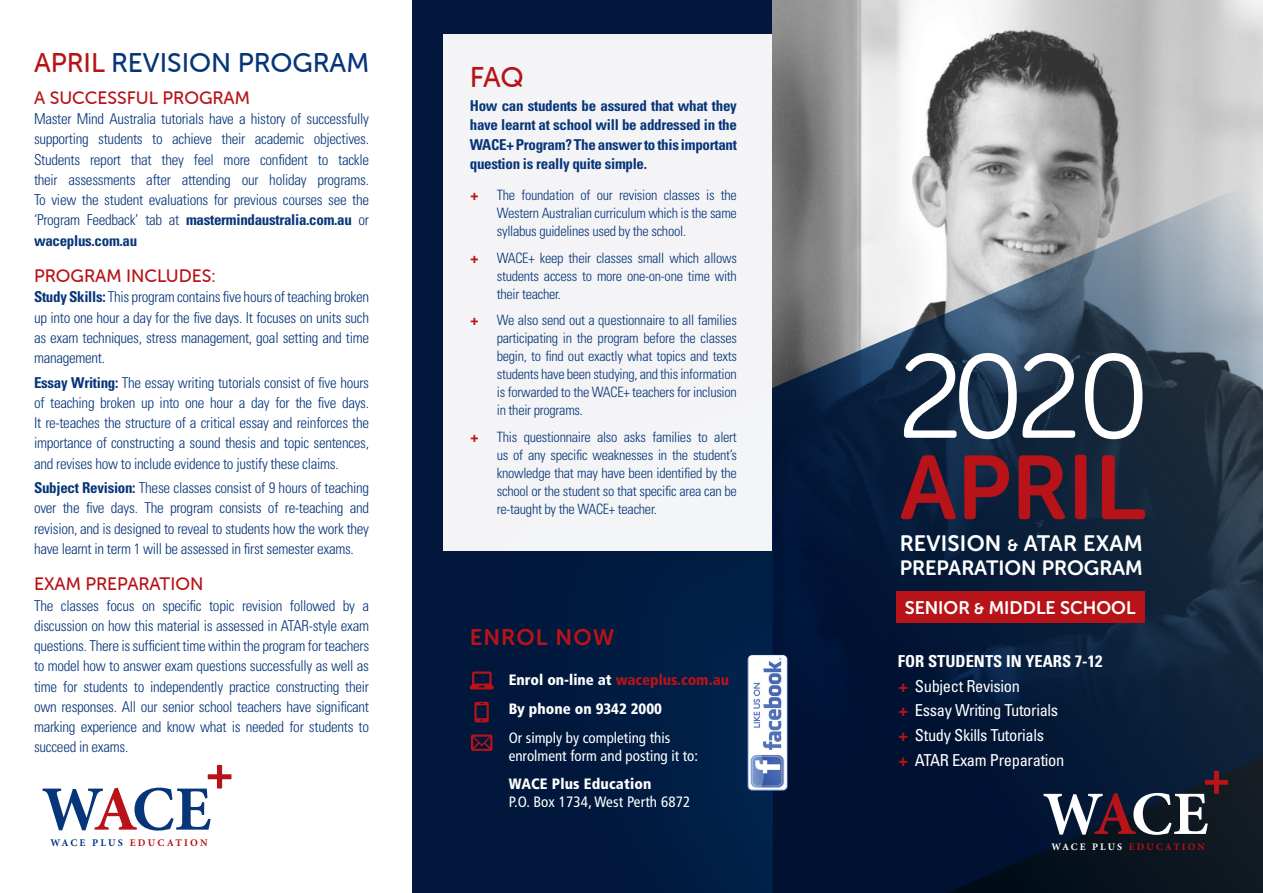
<style>
.page{position:relative;width:1263px;height:893px;background:#fff}
.page>*{position:absolute;margin:0;border:0;box-sizing:border-box;transform-origin:0 0}
.t1{font:118.5px "Museo Sans Rounded 300";color:#fff}
.t2{font:90px "Museo Sans Rounded 700";color:#b71318}
.t3{font:28.5px "Museo Sans Rounded 500";color:#b71318}
.t4{font:27px "Museo Sans Rounded 500";color:#06357a}
.t5{font:22.5px "Museo Sans Rounded 700";letter-spacing:.05em;color:#b71318}
.t6{font:22.2px "Museo Sans Rounded 700";letter-spacing:.01em;color:#fff}
.t7{font:20.55px "Museo Sans Rounded 700";color:#fff}
.t8{font:18.15px "Museo Sans Rounded 700";color:#fff}
.t9{font:18px "Museo Sans Rounded 500";color:#b71318}
.t10{font:condensed 16.5px/24.8px "Univers";letter-spacing:-.02em;color:#fff}
.t11{font:300 condensed 15px/20.2px "Univers";letter-spacing:-.02em;color:#06357a;text-align:justify}
.t12{font:700 condensed 15px/19.5px "Univers";letter-spacing:-.02em;color:#06357a;text-align:justify}
.t13{font:condensed 15px/18px "Frutiger";color:#fff}
.t14{font:900 condensed 15px/28.7px "Frutiger";color:#fff}
.t15{font:300 condensed 14.25px/18px "Univers";letter-spacing:-.02em;color:#06357a;text-align:justify}
.t16{font:700 10.2px "Minion Pro";letter-spacing:.22em;color:#b71318}
.t17{font:700 9.9px "Minion Pro";letter-spacing:.22em;color:#b71318}
.s1{color:#b71318}
.s2{font-weight:700}
.s3{color:#06357a}
.s4{font-weight:900;font-stretch:normal;color:#b71318}
.s5{font-size:90.9px}
.s6{font-size:90.15px}
.s7{font-size:16.2px}
.s8{font-size:15.3px}
.s9{color:#fff}
</style>
<div class="page">
<img style="left:772px;top:0;width:491px;height:105px">
<div style="left:412px;top:0;width:360px;height:893px;background:#01173b"></div>
<svg style="left:772px;top:105px;width:491px;height:788px;background:#3d4c5f"></svg>
<svg style="left:1043px;top:771px;width:185px;height:64px;background:#3c3e4f"></svg>
<div style="left:896px;top:591px;width:248px;height:32px;background:#b71318"></div>
<svg style="left:469px;top:563px;width:303px;height:330px"></svg>
<svg style="left:474px;top:702px;width:15px;height:20px"></svg>
<svg style="left:470px;top:671px;width:24px;height:18px"></svg>
<svg style="left:471px;top:734px;width:21px;height:17px"></svg>
<img style="left:747px;top:655px;width:41px;height:136px">
<div style="left:443px;top:34px;width:329px;height:517px;background:#f4f4f6"></div>
<svg style="left:43px;top:765px;width:188px;height:66px"></svg>
<h3 class="t4" style="left:34px;top:48px;width:337px"><span class="s1">APRIL</span> REVISION PROGRAM</h3>
<p class="t9" style="left:34px;top:88px;width:218px">A SUCCESSFUL PROGRAM</p>
<p class="t11" style="left:34px;top:109px;width:337px">Master Mind Australia tutorials have a history of successfully supporting students to achieve their academic objectives.<br>Students report that they feel more confident to tackle their assessments after attending our holiday programs.<br>To view the student evaluations for previous courses see the ‘Program Feedback’ tab at <span class="s2">mastermindaustralia.com.au</span> or <span class="s2">waceplus.com.au</span></p>
<p class="t9" style="left:34px;top:266px;width:183px">PROGRAM INCLUDES:</p>
<p class="t11" style="left:34px;top:287px;width:337px"><span class="s2">Study Skills:</span> This program contains five hours of teaching broken up into one hour a day for the five days. It focuses on units such as exam techniques, stress management, goal setting and time management.</p>
<p class="t11" style="left:34px;top:372px;width:337px"><span class="s2">Essay Writing:</span> The essay writing tutorials consist of five hours of teaching broken up into one hour a day for the five days.<br>It re-teaches the structure of a critical essay and reinforces the importance of constructing a sound thesis and topic sentences, and revises how to include evidence to justify these claims.</p>
<p class="t11" style="left:34px;top:478px;width:337px"><span class="s2">Subject Revision:</span> These classes consist of 9 hours of teaching over the five days. The program consists of re-teaching and revision, and is designed to reveal to students how the work they have learnt in term 1 will be assessed in first semester exams.</p>
<p class="t9" style="left:34px;top:574px;width:171px">EXAM PREPARATION</p>
<p class="t11" style="left:34px;top:595px;width:337px">The classes focus on specific topic revision followed by a discussion on how this material is assessed in ATAR-style exam questions. There is sufficient time within the program for teachers to model how to answer exam questions successfully as well as time for students to independently practice constructing their own responses. All our senior school teachers have significant marking experience and know what is needed for students to succeed in exams.</p>
<p class="t16" style="left:50px;top:836px;width:159px"><span class="s3">WACE PLUS</span> EDUCATION</p>
<h3 class="t3" style="left:470px;top:62px;width:56px">FAQ</h3>
<p class="t12" style="left:470px;top:96px;width:269px">How can students be assured that what they have learnt at school will be addressed in the WACE+ Program? The answer to this important question is really quite simple.</p>
<p class="t15" style="left:497px;top:186px;width:242px;text-indent:-27px"><span class="s4">+</span> The foundation of our revision classes is the Western Australian curriculum which is the same syllabus guidelines used by the school.</p>
<p class="t15" style="left:497px;top:249px;width:242px;text-indent:-27px"><span class="s4">+</span> WACE+ keep their classes small which allows students access to more one-on-one time with their teacher.</p>
<p class="t15" style="left:497px;top:311px;width:242px;text-indent:-27px"><span class="s4">+</span> We also send out a questionnaire to all families participating in the program before the classes begin, to find out exactly what topics and texts students have been studying, and this information is forwarded to the WACE+ teachers for inclusion in their programs.</p>
<p class="t15" style="left:497px;top:427px;width:242px;text-indent:-27px"><span class="s4">+</span> This questionnaire also asks families to alert us of any specific weaknesses in the student’s knowledge that may have been identified by the school or the student so that specific area can be re-taught by the WACE+ teacher.</p>
<h3 class="t5" style="left:470px;top:624px;width:146px">ENROL NOW</h3>
<p class="t14" style="left:509px;top:666px;width:222px">Enrol on-line at <span class="s1">waceplus.com.au<br></span>By phone on 9342 2000</p>
<p class="t13" style="left:509px;top:729px;width:191px">Or simply by completing this enrolment form and posting it to:</p>
<p class="t14" style="left:509px;top:770px;width:144px">WACE Plus Education</p>
<p class="t13" style="left:509px;top:793px;width:183px">P.O. Box 1734, West Perth 6872</p>
<h1 class="t1" style="left:898px;top:333px;width:254px">2020</h1>
<h2 class="t2" style="left:900px;top:438px;width:247px">APR<span class="s5">I</span><span class="s6">L</span></h2>
<h3 class="t6" style="left:900px;top:531px;width:244px">REVISION <span class="s7">&amp;</span> ATAR EXAM</h3>
<h3 class="t7" style="left:900px;top:557px;width:245px">PREPARATION PROGRAM</h3>
<p class="t8" style="left:905px;top:597px;width:232px">SENIOR <span class="s8">&amp;</span> MIDDLE SCHOOL</p>
<p class="t10" style="left:898px;top:648px;width:206px"><span class="s2">FOR STUDENTS IN YEARS 7-12 </span><span class="s4">+</span> Subject Revision<br><span class="s4">+</span> Essay Writing Tutorials<br><span class="s4">+</span> Study Skills Tutorials<br><span class="s4">+</span> ATAR Exam Preparation</p>
<p class="t17" style="left:1051px;top:840px;width:155px"><span class="s9">WACE PLUS</span> EDUCATION</p>
</div>
